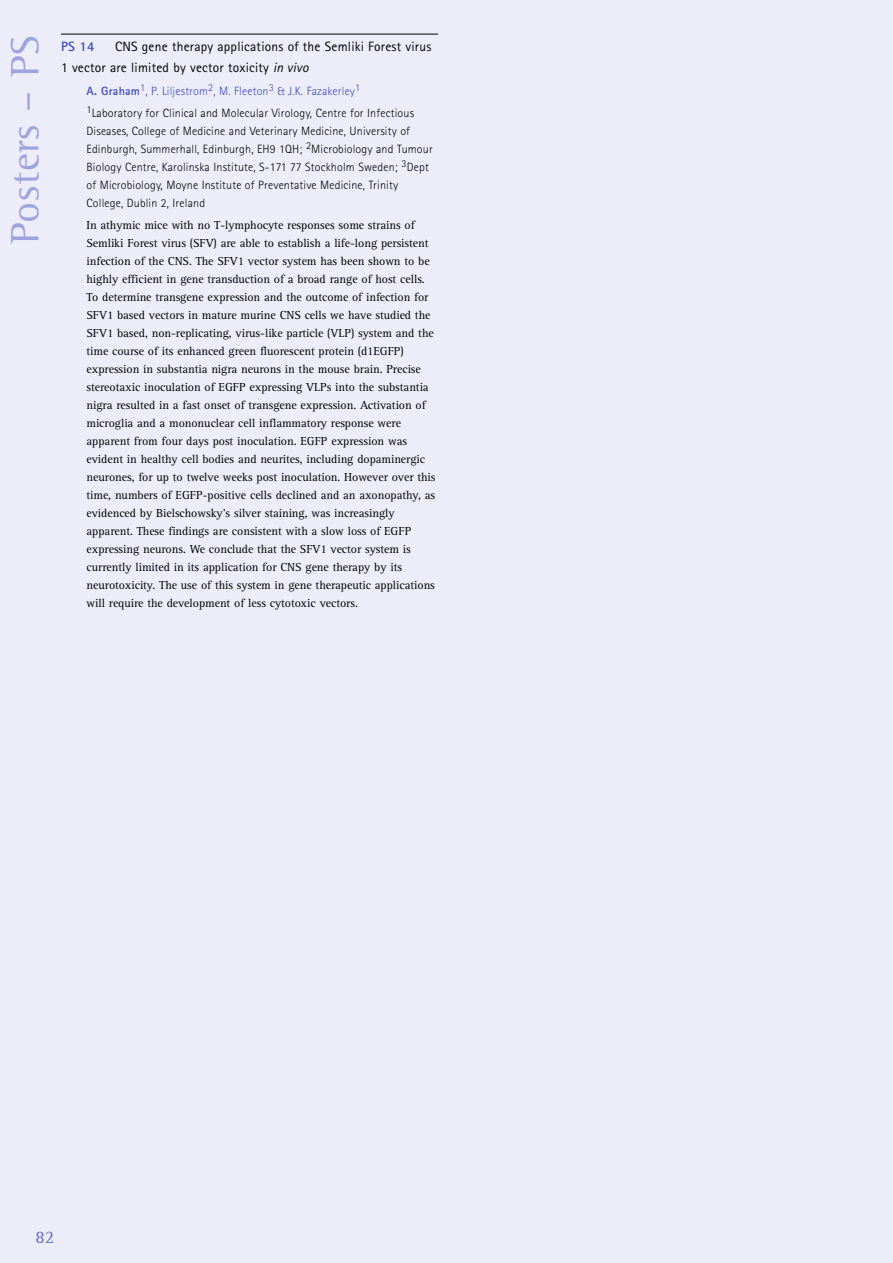
<style>
.page{position:relative;width:893px;height:1263px;background:#ecedf8}
.page>*{position:absolute;margin:0;border:0;box-sizing:border-box;transform-origin:0 0}
.t1{font:40.5px "Rotis Semi Serif";letter-spacing:.015em;color:#9ea3dd}
.t2{font:18px "Rotis Semi Serif";color:#646cc9}
.t3{font:13.5px/21px "Rotis Sans Serif";letter-spacing:.015em;color:#000}
.t4{font:700 13.5px "Rotis Sans Serif";color:#3d47bb}
.t5{font:12px/18px "Rotis Serif";letter-spacing:-.005em;color:#000}
.t6{font:300 12px/18px "Rotis Sans Serif";letter-spacing:.015em;color:#000}
.s1{font-style:italic}
.s2{font-weight:700;color:#3d47bb}
.s3{color:#3d47bb}
</style>
<div class="page">
<hr style="left:61px;top:34px;width:377px;height:1px;background:#000">
<h1 class="t1" style="left:11px;top:244px;width:210px;rotate:-90deg">Posters – PS</h1>
<p class="t4" style="left:61px;top:42px;width:35px">PS 14</p>
<p class="t3" style="left:61px;top:38px;width:372px;text-indent:54px">CNS gene therapy applications of the Semliki Forest virus<br>1 vector are limited by vector toxicity <span class="s1">in vivo</span></p>
<p class="t6" style="left:87px;top:81px;width:329px;line-height:22.2px"><span class="s2">A. Graham</span><sup>1</sup><span class="s3">, P. Liljestrom</span><sup>2</sup><span class="s3">, M. Fleeton</span><sup>3</sup> <span class="s3">&amp; J.K. Fazakerley</span><sup>1<br></sup><sup>1</sup>Laboratory for Clinical and Molecular Virology, Centre for Infectious</p>
<p class="t6" style="left:87px;top:123px;width:348px">Diseases, College of Medicine and Veterinary Medicine, University of Edinburgh, Summerhall, Edinburgh, EH9 1QH; <sup>2</sup>Microbiology and Tumour Biology Centre, Karolinska Institute, S-171 77 Stockholm Sweden; <sup>3</sup>Dept of Microbiology, Moyne Institute of Preventative Medicine, Trinity College, Dublin 2, Ireland</p>
<p class="t5" style="left:87px;top:217px;width:350px">In athymic mice with no T-lymphocyte responses some strains of Semliki Forest virus (SFV) are able to establish a life-long persistent infection of the CNS. The SFV1 vector system has been shown to be highly efficient in gene transduction of a broad range of host cells.<br>To determine transgene expression and the outcome of infection for SFV1 based vectors in mature murine CNS cells we have studied the SFV1 based, non-replicating, virus-like particle (VLP) system and the time course of its enhanced green fluorescent protein (d1EGFP) expression in substantia nigra neurons in the mouse brain. Precise stereotaxic inoculation of EGFP expressing VLPs into the substantia nigra resulted in a fast onset of transgene expression. Activation of microglia and a mononuclear cell inflammatory response were apparent from four days post inoculation. EGFP expression was evident in healthy cell bodies and neurites, including dopaminergic neurones, for up to twelve weeks post inoculation. However over this time, numbers of EGFP-positive cells declined and an axonopathy, as evidenced by Bielschowsky’s silver staining, was increasingly apparent. These findings are consistent with a slow loss of EGFP expressing neurons. We conclude that the SFV1 vector system is currently limited in its application for CNS gene therapy by its neurotoxicity. The use of this system in gene therapeutic applications will require the development of less cytotoxic vectors.</p>
<h2 class="t2" style="left:36px;top:1231px;width:20px">82</h2>
</div>
